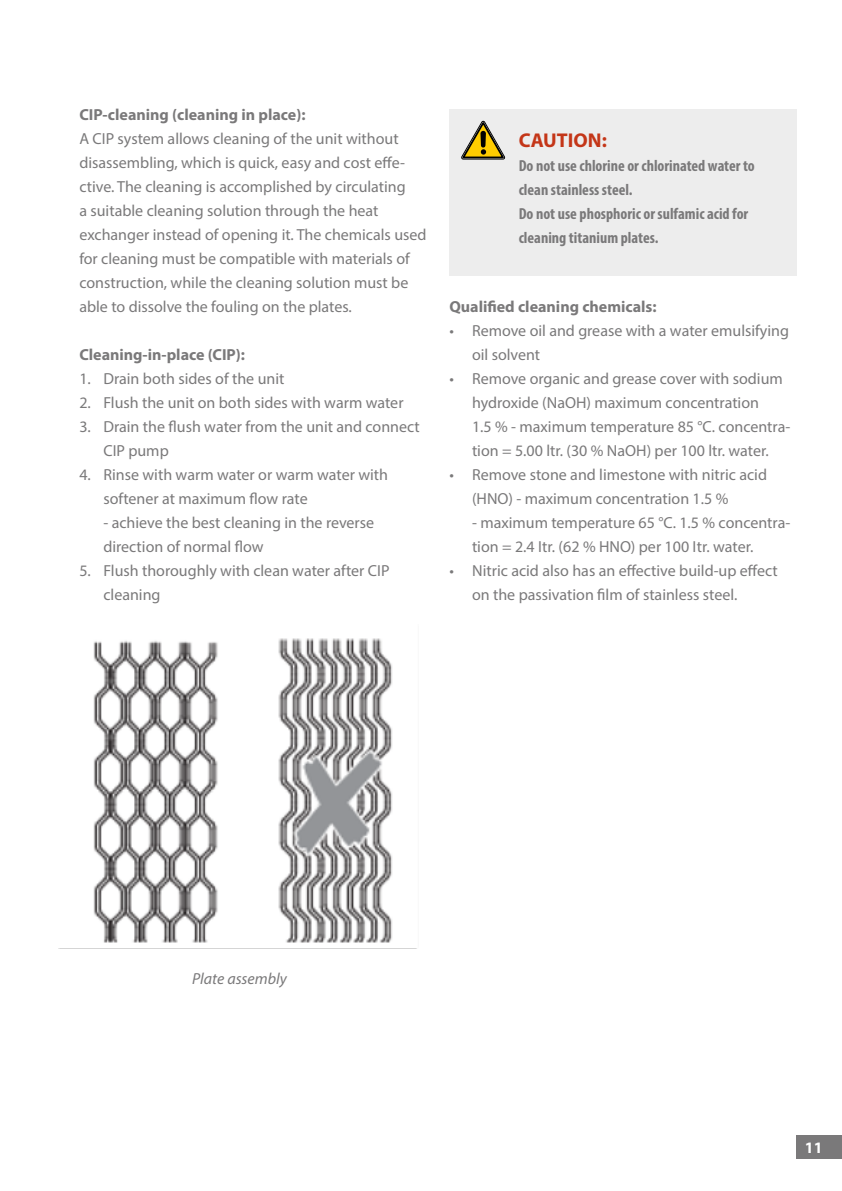
<style>
.page{position:relative;width:842px;height:1191px;background:#fff}
.page>*{position:absolute;margin:0;border:0;box-sizing:border-box;transform-origin:0 0}
.t1{font:700 20px "Myriad Pro";color:#c43618}
.t2{font:16px/24px "Myriad Pro";color:#7a797a}
.t3{font:700 condensed 16px/24px "Myriad Pro";color:#7a797a}
.t4{font:700 16px "Myriad Pro";color:#7a797a}
.t5{font:italic 16px "Myriad Pro";color:#7a797a}
.t6{font:700 16px "Myriad Pro";color:#fff}
</style>
<div class="page">
<div style="left:797px;top:1135px;width:45px;height:24px;background:#7a797a"></div>
<img style="left:58px;top:638px;width:359px;height:311px">
<div style="left:449px;top:109px;width:348px;height:166px;background:#ededed"></div>
<svg style="left:461px;top:121px;width:45px;height:39px"></svg>
<p class="t4" style="left:79px;top:104px;width:228px">CIP-cleaning (cleaning in place):</p>
<p class="t2" style="left:79px;top:126px;width:349px">A CIP system allows cleaning of the unit without disassembling, which is quick, easy and cost effe&shy;ctive. The cleaning is accomplished by circulating<br>a suitable cleaning solution through the heat exchanger instead of opening it. The chemicals used for cleaning must be compatible with materials of construction, while the cleaning solution must be able to dissolve the fouling on the plates.</p>
<p class="t4" style="left:79px;top:344px;width:167px">Cleaning-in-place (CIP):</p>
<p class="t2" style="left:79px;top:366px;width:207px">1. Drain both sides of the unit</p>
<p class="t2" style="left:79px;top:390px;width:326px">2. Flush the unit on both sides with warm water</p>
<p class="t2" style="left:103px;top:414px;width:318px;text-indent:-24px">3. Drain the flush water from the unit and connect<br>CIP pump</p>
<p class="t2" style="left:103px;top:462px;width:286px;text-indent:-24px">4. Rinse with warm water or warm water with softener at maximum flow rate</p>
<p class="t2" style="left:103px;top:510px;width:272px">- achieve the best cleaning in the reverse direction of normal flow</p>
<p class="t2" style="left:103px;top:558px;width:288px;text-indent:-24px">5. Flush thoroughly with clean water after CIP cleaning</p>
<p class="t1" style="left:519px;top:127px;width:90px">CAUTION:</p>
<p class="t3" style="left:519px;top:153px;width:238px">Do not use chlorine or chlorinated water to clean stainless steel.<br>Do not use phosphoric or sulfamic acid for cleaning titanium plates.</p>
<p class="t4" style="left:449px;top:296px;width:209px">Qualified cleaning chemicals:</p>
<p class="t2" style="left:472px;top:318px;width:318px;text-indent:-23px">• Remove oil and grease with a water emulsifying oil solvent</p>
<p class="t2" style="left:472px;top:366px;width:320px;text-indent:-23px">• Remove organic and grease cover with sodium hydroxide (NaOH) maximum concentration<br>1.5 % - maximum temperature 85 °C. concentra&shy;tion = 5.00 ltr. (30 % NaOH) per 100 ltr. water.</p>
<p class="t2" style="left:472px;top:462px;width:297px;text-indent:-23px">• Remove stone and limestone with nitric acid (HNO) - maximum concentration 1.5 %</p>
<p class="t2" style="left:472px;top:510px;width:320px">- maximum temperature 65 °C. 1.5 % concentra&shy;tion = 2.4 Itr. (62 % HNO) per 100 Itr. water.</p>
<p class="t2" style="left:472px;top:558px;width:307px;text-indent:-23px">• Nitric acid also has an effective build-up effect on the passivation film of stainless steel.</p>
<p class="t5" style="left:192px;top:969px;width:96px">Plate assembly</p>
<p class="t6" style="left:805px;top:1137px;width:19px">11</p>
</div>
